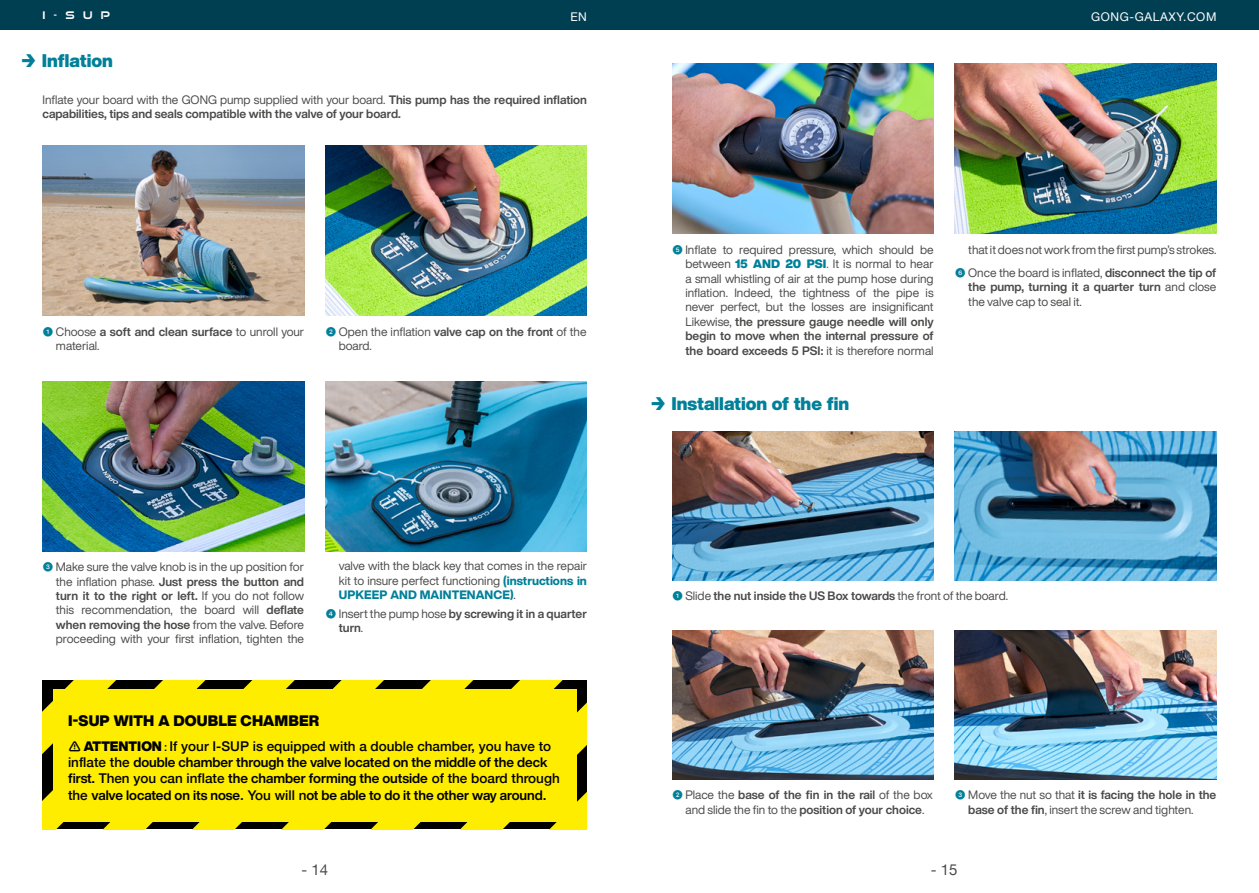
<style>
.page{position:relative;width:1259px;height:893px;background:#fff}
.page>*{position:absolute;margin:0;border:0;box-sizing:border-box;transform-origin:0 0}
.t1{font:900 18px "Helvetica Now Display";color:#008099}
.t2{font:900 15px "Helvetica Now Display";letter-spacing:.01em;color:#020203}
.t3{font:15px "Helvetica Neue";color:#4a4a49}
.t4{font:700 13.5px/16.2px "Helvetica Now Display";color:#000}
.t5{font:12px/14.4px "Helvetica Now Display";color:#4a4a49;text-align:justify}
.t6{font:700 12px/14.4px "Helvetica Now Display";color:#4a4a49}
.t7{font:12px "Helvetica Neue";letter-spacing:.05em;color:#fff}
.t8{font:700 10.5px "Good Times Rg";color:#fff}
.s1{font-weight:400}
.s2{font-family:"SF Pro";color:#008099}
.s3{font-weight:700}
.s4{font-weight:800;color:#008099}
.s5{font-family:"SF Pro";font-weight:400;color:#008099}
.s6{font-family:"SF Pro";font-weight:400}
.s7{font-weight:900}
.s8{font-weight:500;font-size:12px}
.s9{font-family:"Helvetica Neue";font-weight:500}
.s10{font-weight:900;color:#008099}
.s11{color:#008099}
</style>
<div class="page">
<div style="left:0;top:0;width:629px;height:30px;background:#003e52"></div>
<div style="left:629px;top:0;width:630px;height:30px;background:#003e52"></div>
<img style="left:43px;top:381px;width:261px;height:170px">
<img style="left:672px;top:431px;width:261px;height:149px">
<img style="left:325px;top:381px;width:262px;height:170px">
<img style="left:955px;top:432px;width:261px;height:148px">
<img style="left:43px;top:146px;width:261px;height:170px">
<img style="left:325px;top:146px;width:262px;height:170px">
<img style="left:672px;top:64px;width:261px;height:170px">
<img style="left:955px;top:64px;width:261px;height:170px">
<img style="left:672px;top:631px;width:261px;height:148px">
<img style="left:955px;top:631px;width:261px;height:148px">
<svg style="left:43px;top:680px;width:544px;height:149px;background:#817800"></svg>
<div style="left:53px;top:689px;width:523px;height:132px;background:#ffed00"></div>
<p class="t8" style="left:43px;top:9px;width:69px">I-SUP</p>
<p class="t7" style="left:570px;top:8px;width:18px">EN</p>
<p class="t7" style="left:1091px;top:8px;width:127px">GONG-GALAXY.COM</p>
<p class="t1" style="left:20px;top:48px;width:94px">→ Inflation</p>
<p class="t6" style="left:43px;top:93px;width:546px"><span class="s1">Inflate your board with the GONG pump supplied with your board.</span> This pump has the required inflation capabilities, tips and seals compatible with the valve of your board.</p>
<p class="t5" style="left:56px;top:324px;width:250px;text-indent:-13px"><span class="s2">❶</span> Choose <span class="s3">a soft and clean surface</span> to unroll your material.</p>
<p class="t5" style="left:339px;top:324px;width:249px;text-indent:-13px"><span class="s2">❷</span> Open the inflation <span class="s3">valve cap on the front</span> of the board.</p>
<p class="t5" style="left:56px;top:560px;width:250px;text-indent:-13px"><span class="s2">❸</span> Make sure the valve knob is in the up position for the inflation phase. <span class="s3">Just press the button and turn it to the right or left.</span> If you do not follow this recommendation, the board will <span class="s3">deflate when removing the hose</span> from the valve. Before proceeding with your first inflation, tighten the</p>
<p class="t5" style="left:339px;top:559px;width:250px">valve with the black key that comes in the repair kit to insure perfect functioning <span class="s4">(instructions in UPKEEP AND MAINTENANCE)</span>.</p>
<p class="t6" style="left:339px;top:606px;width:250px;text-indent:-13px"><span class="s5">❹</span> <span class="s1">Insert the pump hose</span> by screwing it in a quarter turn<span class="s1">.</span></p>
<p class="t2" style="left:68px;top:710px;width:252px">I-SUP WITH A DOUBLE CHAMBER</p>
<p class="t4" style="left:68px;top:738px;width:493px"><span class="s6">⚠</span> <span class="s7">ATTENTION</span> <span class="s8">:</span> <span class="s9">If your I-SUP is equipped with a double chamber, you have to inflate the</span> double chamber through the valve located on the middle of the deck first. <span class="s9">Then you can inflate</span> the chamber forming the outside <span class="s9">of the board through the</span> valve located on its nose<span class="s9">. You will n</span>ot be able to do it the other way around<span class="s9">.</span></p>
<p class="t5" style="left:685px;top:242px;width:250px;text-indent:-13px"><span class="s2">❺</span> Inflate to required pressure, which should be between <span class="s10">15 AND 20 PSI</span><span class="s11">.</span> It is normal to hear a small whistling of air at the pump hose during inflation. Indeed, the tightness of the pipe is never perfect, but the losses are insignificant Likewise, <span class="s3">the pressure gauge needle will only begin to move when the internal pressure of the board exceeds 5 PSI:</span> it is therefore normal</p>
<p class="t1" style="left:649px;top:391px;width:201px">→ Installation of the fin</p>
<p class="t5" style="left:968px;top:242px;width:250px">that it does not work from the first pump’s strokes.</p>
<p class="t5" style="left:968px;top:265px;width:250px;text-indent:-13px"><span class="s2">❻</span> Once the board is inflated, <span class="s3">disconnect the tip of the pump, turning it a quarter turn</span> and close the valve cap to seal it.</p>
<p class="t6" style="left:672px;top:588px;width:337px"><span class="s5">❶</span> <span class="s1">Slide</span> the nut inside the US Box towards <span class="s1">the front of the board.</span></p>
<p class="t6" style="left:672px;top:788px;width:262px;text-align:center"><span class="s5">❷</span> <span class="s1">Place the</span> base of the fin in the rail <span class="s1">of the box and slide the fin to the</span> position of your choice<span class="s1">.</span></p>
<p class="t5" style="left:968px;top:788px;width:250px;text-indent:-13px"><span class="s2">❸</span> Move the nut so that <span class="s3">it is facing the hole in the base of the fin</span>, insert the screw and tighten.</p>
<p class="t3" style="left:301px;top:859px;width:28px">- 14</p>
<p class="t3" style="left:931px;top:859px;width:28px">- 15</p>
</div>
